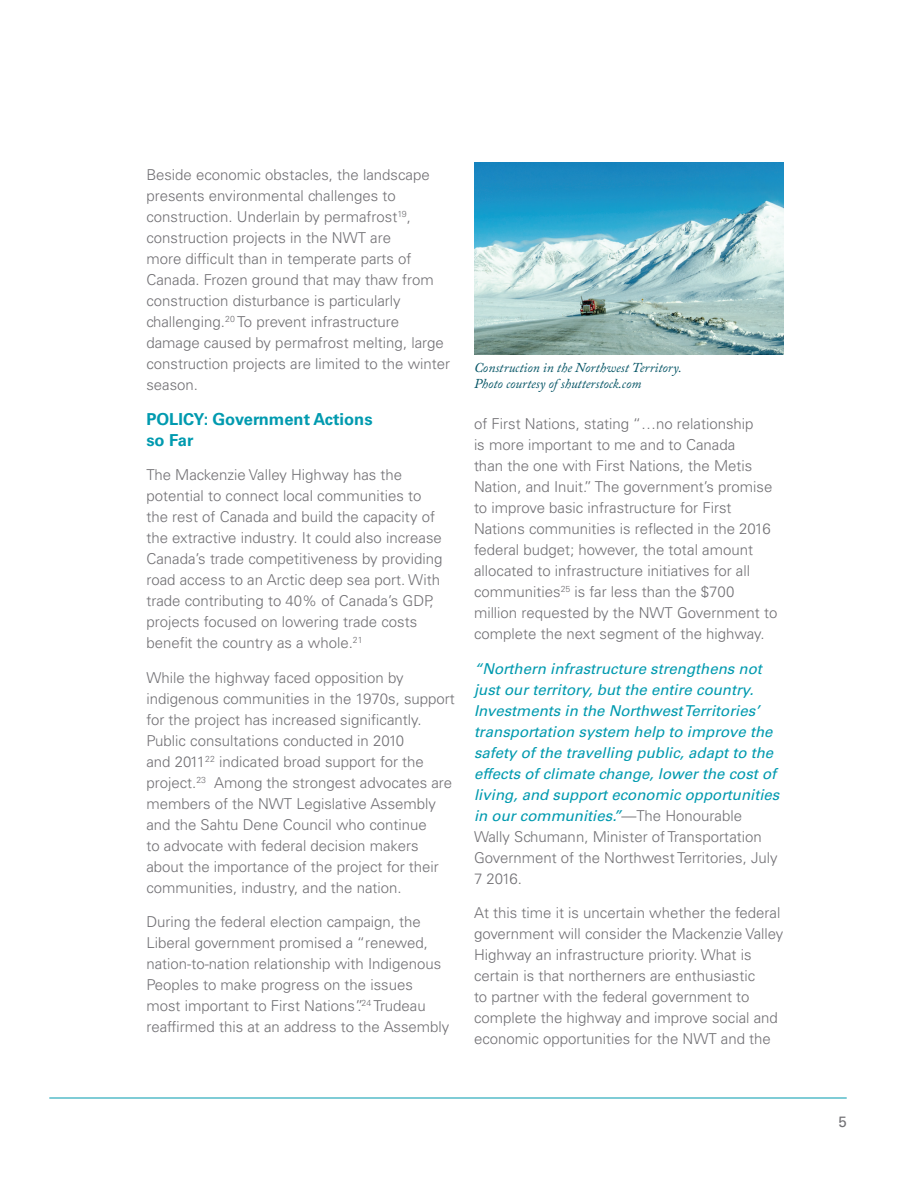
<style>
.page{position:relative;width:918px;height:1188px;background:#fff}
.page>*{position:absolute;margin:0;border:0;box-sizing:border-box;transform-origin:0 0}
.t1{font:700 16.5px/21px "Univers LT Std";color:#009aaf}
.t2{font:300 15px/21px "Univers LT Std";color:#717074}
.t3{font:italic 15px/21px "Univers LT Std";color:#009aaf}
.t4{font:15px "Univers LT Std";color:#717074}
.t5{font:italic 13.5px/16.2px "Adobe Caslon Pro";color:#005263}
.s1{font-weight:300;font-style:normal;color:#717074}
</style>
<div class="page">
<hr style="left:49px;top:1098px;width:798px;height:1px;background:#009aaf">
<img style="left:474px;top:162px;width:310px;height:192px">
<p class="t2" style="left:146px;top:164px;width:305px">Beside economic obstacles, the landscape presents environmental challenges to construction. Underlain by permafrost<sup>19</sup>, construction projects in the NWT are<br>more difficult than in temperate parts of Canada. Frozen ground that may thaw from construction disturbance is particularly challenging.<sup>20</sup> To prevent infrastructure damage caused by permafrost melting, large construction projects are limited to the winter season.</p>
<p class="t1" style="left:146px;top:408px;width:228px">POLICY: Government Actions so Far</p>
<p class="t2" style="left:146px;top:464px;width:298px">The Mackenzie Valley Highway has the potential to connect local communities to the rest of Canada and build the capacity of the extractive industry. It could also increase Canada’s trade competitiveness by providing road access to an Arctic deep sea port. With trade contributing to 40% of Canada’s GDP, projects focused on lowering trade costs benefit the country as a whole.<sup>21</sup></p>
<p class="t2" style="left:146px;top:667px;width:310px">While the highway faced opposition by indigenous communities in the 1970s, support for the project has increased significantly.<br>Public consultations conducted in 2010<br>and 2011<sup>22</sup> indicated broad support for the project.<sup>23</sup> Among the strongest advocates are members of the NWT Legislative Assembly and the Sahtu Dene Council who continue<br>to advocate with federal decision makers about the importance of the project for their communities, industry, and the nation.</p>
<p class="t2" style="left:146px;top:911px;width:304px">During the federal election campaign, the Liberal government promised a “renewed, nation-to-nation relationship with Indigenous Peoples to make progress on the issues most important to First Nations”.<sup>24</sup> Trudeau reaffirmed this at an address to the Assembly</p>
<p class="t5" style="left:474px;top:359px;width:209px">Construction in the Northwest Territory.<br>Photo courtesy of shutterstock.com</p>
<p class="t2" style="left:474px;top:414px;width:305px">of First Nations, stating “…no relationship<br>is more important to me and to Canada<br>than the one with First Nations, the Metis Nation, and Inuit.” The government’s promise to improve basic infrastructure for First Nations communities is reflected in the 2016 federal budget; however, the total amount allocated to infrastructure initiatives for all communities<sup>25</sup> is far less than the $700 million requested by the NWT Government to complete the next segment of the highway.</p>
<p class="t3" style="left:474px;top:658px;width:307px">“Northern infrastructure strengthens not just our territory, but the entire country.<br>Investments in the Northwest Territories’ transportation system help to improve the safety of the travelling public, adapt to the effects of climate change, lower the cost of living, and support economic opportunities in our communities.”<span class="s1">—The Honourable Wally Schumann, Minister of Transportation Government of the Northwest Territories, July 7 2016.</span></p>
<p class="t2" style="left:474px;top:903px;width:311px">At this time it is uncertain whether the federal government will consider the Mackenzie Valley Highway an infrastructure priority. What is certain is that northerners are enthusiastic<br>to partner with the federal government to complete the highway and improve social and economic opportunities for the NWT and the</p>
<p class="t4" style="left:838px;top:1113px;width:10px">5</p>
</div>
